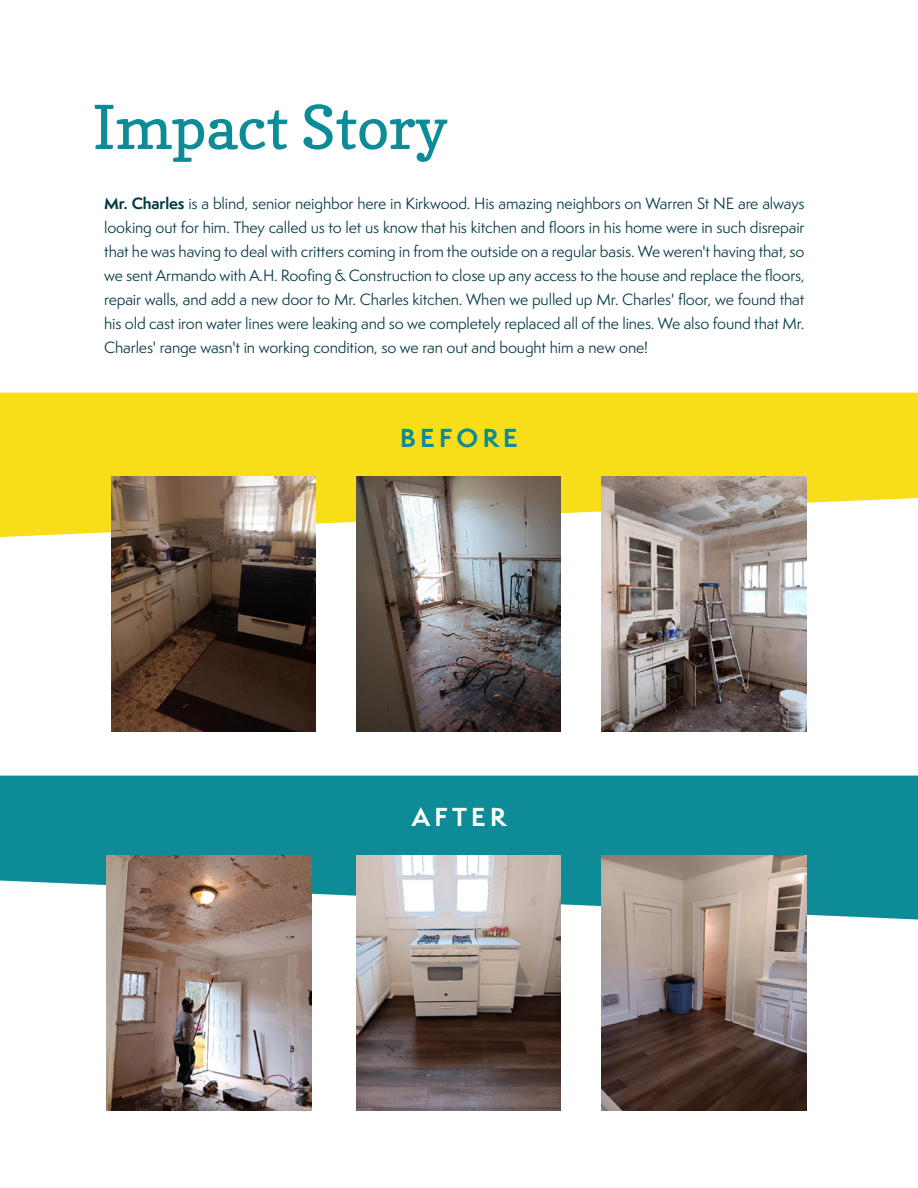
<style>
.page{position:relative;width:918px;height:1188px;background:#fff}
.page>*{position:absolute;margin:0;border:0;box-sizing:border-box;transform-origin:0 0}
.t1{font:60.15px "Copse";color:#0d8b96}
.t2{font:700 24px "Semplicita Pro";letter-spacing:.18em;color:#0d8b96}
.t3{font:700 24px "Semplicita Pro";letter-spacing:.18em;color:#fff}
.t4{font:15px/24px "Semplicita Pro";letter-spacing:-.01em;color:#003742;text-align:justify}
.s1{font-weight:700}
</style>
<div class="page">
<div style="left:0;top:393px;width:918px;height:144px;background:#f8de18"></div>
<svg style="left:0;top:776px;width:918px;height:144px;background:#1d929c"></svg>
<img style="left:112px;top:477px;width:204px;height:254px">
<img style="left:356px;top:476px;width:205px;height:255px">
<img style="left:107px;top:856px;width:204px;height:254px">
<img style="left:601px;top:476px;width:205px;height:255px">
<img style="left:357px;top:856px;width:203px;height:254px">
<img style="left:601px;top:855px;width:205px;height:256px">
<h1 class="t1" style="left:93px;top:91px;width:357px">Impact Story</h1>
<p class="t4" style="left:104px;top:191px;width:702px"><span class="s1">Mr. Charles</span> is a blind, senior neighbor here in Kirkwood. His amazing neighbors on Warren St NE are always looking out for him. They called us to let us know that his kitchen and floors in his home were in such disrepair that he was having to deal with critters coming in from the outside on a regular basis. We weren't having that, so we sent Armando with A.H. Roofing &amp; Construction to close up any access to the house and replace the floors, repair walls, and add a new door to Mr. Charles kitchen. When we pulled up Mr. Charles' floor, we found that his old cast iron water lines were leaking and so we completely replaced all of the lines. We also found that Mr.<br>Charles' range wasn't in working condition, so we ran out and bought him a new one!</p>
<h2 class="t2" style="left:400px;top:420px;width:119px">BEFORE</h2>
<h2 class="t3" style="left:412px;top:799px;width:96px">AFTER</h2>
</div>
